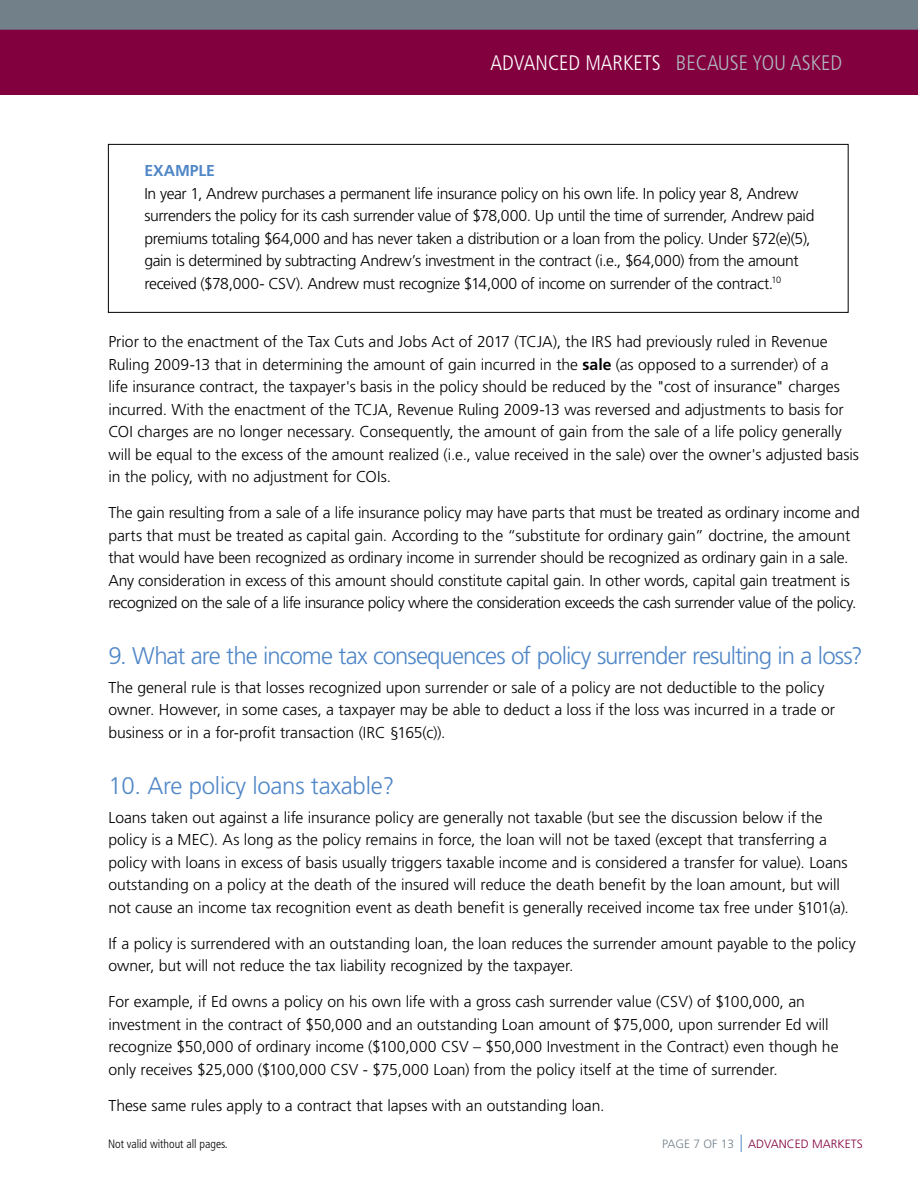
<style>
.page{position:relative;width:918px;height:1188px;background:#fff}
.page>*{position:absolute;margin:0;border:0;box-sizing:border-box;transform-origin:0 0}
.t1{font:300 24px "Frutiger LT Pro";letter-spacing:-.035em;color:#5087c7}
.t2{font:300 24px "Frutiger LT Pro";letter-spacing:-.01em;color:#5087c7}
.t3{font:300 condensed 21px "Frutiger";color:#fff}
.t4{font:300 15.75px/22.5px "Frutiger LT Pro";letter-spacing:-.005em;color:#000}
.t5{font:300 15.75px/22.5px "Frutiger LT Pro";letter-spacing:-.025em;color:#000}
.t6{font:700 15.75px "Frutiger LT Pro";letter-spacing:-.01em;color:#5087c7}
.t7{font:300 condensed 12px "Frutiger LT Pro";color:#000}
.t8{font:300 12px "Frutiger LT Pro";color:#83003f}
.t9{font:300 12px "Frutiger LT Pro";color:#72808a}
.s1{color:#afb7be}
.s2{font-weight:700}
</style>
<div class="page">
<svg style="left:741px;top:1135px;width:1px;height:17px"></svg>
<div style="left:0;top:10px;width:918px;height:84px;background:#83003f"></div>
<div style="left:0;top:0;width:918px;height:30px;background:#72808a"></div>
<div style="left:108px;top:144px;width:741px;height:169px;border:1px solid #000"></div>
<h2 class="t3" style="left:491px;top:51px;width:353px">ADVANCED MARKETS <span class="s1">BECAUSE YOU ASKED</span></h2>
<p class="t6" style="left:144px;top:161px;width:72px">EXAMPLE</p>
<p class="t5" style="left:144px;top:182px;width:672px">In year 1, Andrew purchases a permanent life insurance policy on his own life. In policy year 8, Andrew surrenders the policy for its cash surrender value of $78,000. Up until the time of surrender, Andrew paid premiums totaling $64,000 and has never taken a distribution or a loan from the policy. Under §72(e)(5), gain is determined by subtracting Andrew’s investment in the contract (i.e., $64,000) from the amount received ($78,000- CSV). Andrew must recognize $14,000 of income on surrender of the contract.<sup>10</sup></p>
<p class="t4" style="left:108px;top:330px;width:752px">Prior to the enactment of the Tax Cuts and Jobs Act of 2017 (TCJA), the IRS had previously ruled in Revenue Ruling 2009-13 that in determining the amount of gain incurred in the <span class="s2">sale</span> (as opposed to a surrender) of a<br>life insurance contract, the taxpayer's basis in the policy should be reduced by the "cost of insurance" charges incurred. With the enactment of the TCJA, Revenue Ruling 2009-13 was reversed and adjustments to basis for COI charges are no longer necessary. Consequently, the amount of gain from the sale of a life policy generally will be equal to the excess of the amount realized (i.e., value received in the sale) over the owner's adjusted basis in the policy, with no adjustment for COIs.</p>
<p class="t4" style="left:108px;top:502px;width:753px">The gain resulting from a sale of a life insurance policy may have parts that must be treated as ordinary income and parts that must be treated as capital gain. According to the “substitute for ordinary gain” doctrine, the amount that would have been recognized as ordinary income in surrender should be recognized as ordinary gain in a sale.<br>Any consideration in excess of this amount should constitute capital gain. In other words, capital gain treatment is recognized on the sale of a life insurance policy where the consideration exceeds the cash surrender value of the policy.</p>
<h1 class="t1" style="left:108px;top:641px;width:756px">9. What are the income tax consequences of policy surrender resulting in a loss?</h1>
<p class="t4" style="left:108px;top:676px;width:728px">The general rule is that losses recognized upon surrender or sale of a policy are not deductible to the policy owner. However, in some cases, a taxpayer may be able to deduct a loss if the loss was incurred in a trade or business or in a for-profit transaction (IRC §165(c)).</p>
<h1 class="t2" style="left:108px;top:771px;width:288px">10. Are policy loans taxable?</h1>
<p class="t4" style="left:108px;top:806px;width:742px">Loans taken out against a life insurance policy are generally not taxable (but see the discussion below if the policy is a MEC). As long as the policy remains in force, the loan will not be taxed (except that transferring a policy with loans in excess of basis usually triggers taxable income and is considered a transfer for value). Loans outstanding on a policy at the death of the insured will reduce the death benefit by the loan amount, but will not cause an income tax recognition event as death benefit is generally received income tax free under §101(a).</p>
<p class="t4" style="left:108px;top:932px;width:749px">If a policy is surrendered with an outstanding loan, the loan reduces the surrender amount payable to the policy owner, but will not reduce the tax liability recognized by the taxpayer.</p>
<p class="t4" style="left:108px;top:991px;width:732px">For example, if Ed owns a policy on his own life with a gross cash surrender value (CSV) of $100,000, an investment in the contract of $50,000 and an outstanding Loan amount of $75,000, upon surrender Ed will recognize $50,000 of ordinary income ($100,000 CSV – $50,000 Investment in the Contract) even though he only receives $25,000 ($100,000 CSV - $75,000 Loan) from the policy itself at the time of surrender.</p>
<p class="t4" style="left:108px;top:1094px;width:498px">These same rules apply to a contract that lapses with an outstanding loan.</p>
<p class="t7" style="left:108px;top:1136px;width:121px">Not valid without all pages.</p>
<p class="t8" style="left:748px;top:1136px;width:116px">ADVANCED MARKETS</p>
<p class="t9" style="left:662px;top:1136px;width:73px">PAGE 7 OF 13</p>
</div>
